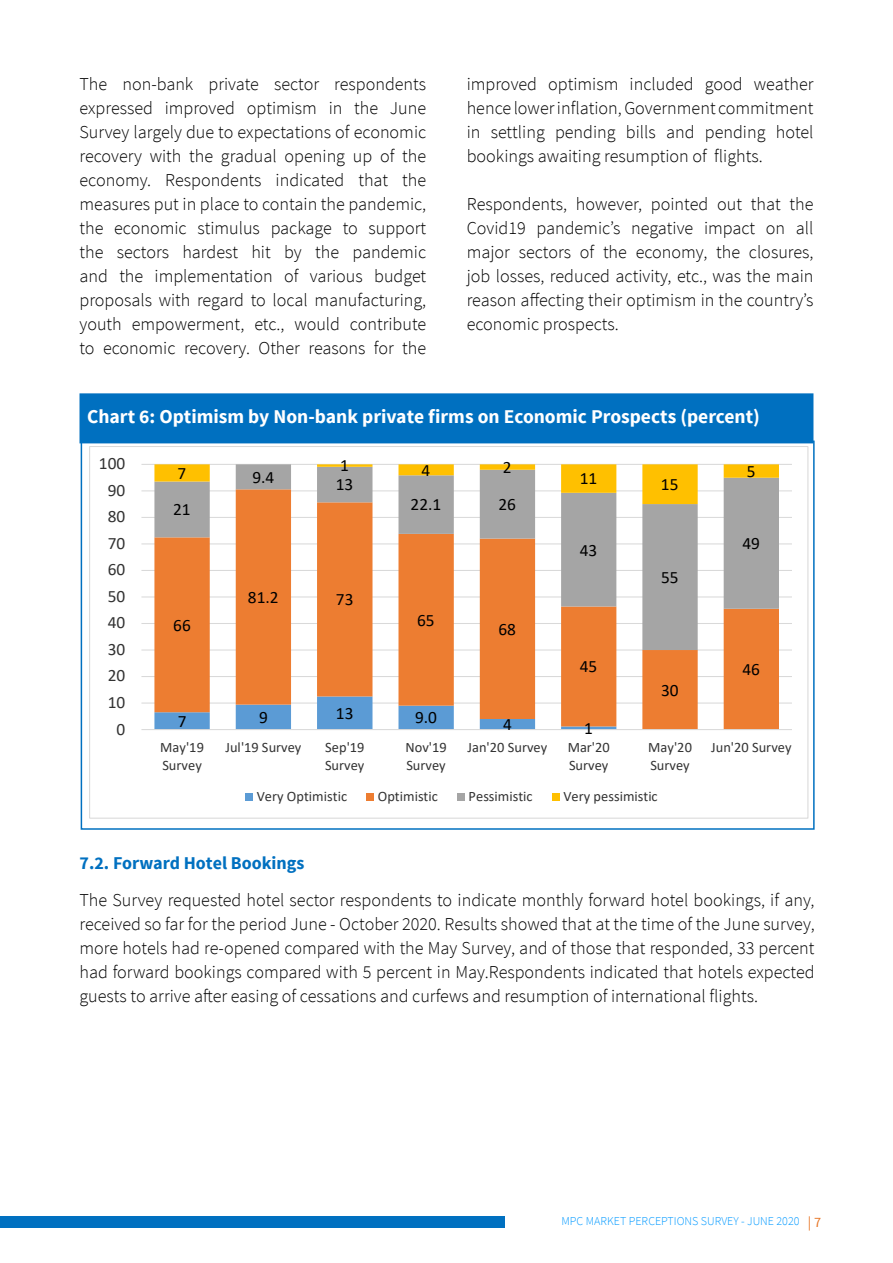
<style>
.page{position:relative;width:893px;height:1263px;background:#fff}
.page>*{position:absolute;margin:0;border:0;box-sizing:border-box;transform-origin:0 0}
.t1{font:700 19.5px "Source Sans Pro";color:#fff}
.t2{font:300 18.15px/24px "Source Sans Pro";color:#000;text-align:justify}
.t3{font:700 18px "Source Sans Pro";color:#0070c0}
.t4{font:17.4px "Calibri";letter-spacing:.005em;color:#000}
.t5{font:17.4px "Calibri";letter-spacing:.005em;color:#333}
.t6{font:14.4px/17.5px "Calibri";color:#333}
.t7{font:300 12px "Source Sans Pro";color:#09f}
.s1{font-weight:400;font-size:14.25px;color:#e77525}
</style>
<div class="page">
<div style="left:0;top:1217px;width:505px;height:11px;background:#0070c0"></div>
<div style="left:80px;top:393px;width:733px;height:50px;background:#0070c0;border:3px solid #0070c0"></div>
<div style="left:81px;top:441px;width:734px;height:389px;border:2px solid #0070c0"></div>
<hr style="left:141px;top:702px;width:651px;height:1px;background:#d9d9d9">
<hr style="left:141px;top:676px;width:651px;height:1px;background:#d9d9d9">
<hr style="left:141px;top:649px;width:651px;height:1px;background:#d9d9d9">
<hr style="left:141px;top:623px;width:651px;height:1px;background:#d9d9d9">
<hr style="left:141px;top:596px;width:651px;height:1px;background:#d9d9d9">
<hr style="left:141px;top:570px;width:651px;height:1px;background:#d9d9d9">
<hr style="left:141px;top:543px;width:651px;height:1px;background:#d9d9d9">
<hr style="left:141px;top:517px;width:651px;height:1px;background:#d9d9d9">
<hr style="left:141px;top:490px;width:651px;height:1px;background:#d9d9d9">
<hr style="left:141px;top:464px;width:651px;height:1px;background:#d9d9d9">
<svg style="left:154px;top:650px;width:625px;height:79px;fill:#ed7d31"></svg>
<svg style="left:154px;top:504px;width:625px;height:146px"></svg>
<svg style="left:154px;top:464px;width:625px;height:40px"></svg>
<hr style="left:141px;top:729px;width:651px;height:1px;background:#d9d9d9">
<div style="left:245px;top:792px;width:8px;height:8px;background:#5b9bd5"></div>
<div style="left:366px;top:792px;width:8px;height:8px;background:#ed7d31"></div>
<div style="left:457px;top:792px;width:8px;height:8px;background:#a5a5a5"></div>
<div style="left:552px;top:792px;width:8px;height:8px;background:#ffc000"></div>
<p class="t2" style="left:80px;top:72px;width:348px">The non-bank private sector respondents expressed improved optimism in the June Survey largely due to expectations of economic recovery with the gradual opening up of the economy. Respondents indicated that the measures put in place to contain the pandemic, the economic stimulus package to support the sectors hardest hit by the pandemic and the implementation of various budget proposals with regard to local manufacturing, youth empowerment, etc., would contribute to economic recovery. Other reasons for the</p>
<p class="t2" style="left:467px;top:72px;width:348px">improved optimism included good weather hence lower inflation, Government commitment in settling pending bills and pending hotel bookings awaiting resumption of flights.</p>
<p class="t2" style="left:467px;top:192px;width:348px">Respondents, however, pointed out that the Covid19 pandemic’s negative impact on all major sectors of the economy, the closures, job losses, reduced activity, etc., was the main reason affecting their optimism in the country’s economic prospects.</p>
<p class="t1" style="left:87px;top:404px;width:674px">Chart 6: Optimism by Non-bank private firms on Economic Prospects (percent)</p>
<p class="t5" style="left:99px;top:451px;width:28px">100</p>
<p class="t5" style="left:108px;top:478px;width:19px">90</p>
<p class="t5" style="left:108px;top:504px;width:19px">80</p>
<p class="t5" style="left:108px;top:531px;width:19px">70</p>
<p class="t5" style="left:108px;top:557px;width:19px">60</p>
<p class="t5" style="left:108px;top:584px;width:19px">50</p>
<p class="t5" style="left:108px;top:610px;width:19px">40</p>
<p class="t5" style="left:108px;top:637px;width:19px">30</p>
<p class="t5" style="left:108px;top:664px;width:19px">20</p>
<p class="t5" style="left:108px;top:690px;width:19px">10</p>
<p class="t5" style="left:116px;top:717px;width:10px">0</p>
<p class="t4" style="left:178px;top:461px;width:10px">7</p>
<p class="t4" style="left:252px;top:465px;width:23px">9.4</p>
<p class="t4" style="left:340px;top:454px;width:10px">1</p>
<p class="t4" style="left:422px;top:458px;width:10px">4</p>
<p class="t4" style="left:503px;top:455px;width:10px">2</p>
<p class="t4" style="left:336px;top:472px;width:19px">13</p>
<p class="t4" style="left:580px;top:467px;width:19px">11</p>
<p class="t4" style="left:173px;top:497px;width:19px">21</p>
<p class="t4" style="left:410px;top:493px;width:32px">22.1</p>
<p class="t4" style="left:498px;top:492px;width:19px">26</p>
<p class="t4" style="left:580px;top:538px;width:19px">43</p>
<p class="t4" style="left:248px;top:585px;width:32px">81.2</p>
<p class="t4" style="left:336px;top:587px;width:19px">73</p>
<p class="t4" style="left:173px;top:613px;width:19px">66</p>
<p class="t4" style="left:417px;top:608px;width:19px">65</p>
<p class="t4" style="left:498px;top:617px;width:19px">68</p>
<p class="t4" style="left:580px;top:654px;width:19px">45</p>
<p class="t4" style="left:178px;top:709px;width:10px">7</p>
<p class="t4" style="left:259px;top:705px;width:10px">9</p>
<p class="t4" style="left:336px;top:701px;width:19px">13</p>
<p class="t4" style="left:415px;top:706px;width:23px">9.0</p>
<p class="t4" style="left:503px;top:712px;width:10px">4</p>
<p class="t4" style="left:584px;top:716px;width:10px">1</p>
<p class="t4" style="left:661px;top:472px;width:19px">15</p>
<p class="t4" style="left:661px;top:565px;width:19px">55</p>
<p class="t4" style="left:661px;top:678px;width:19px">30</p>
<p class="t4" style="left:747px;top:459px;width:10px">5</p>
<p class="t4" style="left:742px;top:531px;width:19px">49</p>
<p class="t4" style="left:742px;top:657px;width:19px">46</p>
<p class="t6" style="left:160px;top:738px;width:45px">May'19<br>Survey</p>
<p class="t6" style="left:225px;top:738px;width:78px">Jul'19 Survey</p>
<p class="t6" style="left:325px;top:738px;width:41px">Sep'19<br>Survey</p>
<p class="t6" style="left:405px;top:738px;width:43px">Nov'19<br>Survey</p>
<p class="t6" style="left:468px;top:738px;width:81px">Jan'20 Survey</p>
<p class="t6" style="left:568px;top:738px;width:44px">Mar'20<br>Survey</p>
<p class="t6" style="left:648px;top:738px;width:45px">May'20<br>Survey</p>
<p class="t6" style="left:711px;top:738px;width:82px">Jun'20 Survey</p>
<p class="t6" style="left:257px;top:787px;width:92px">Very Optimistic</p>
<p class="t6" style="left:378px;top:787px;width:61px">Optimistic</p>
<p class="t6" style="left:469px;top:787px;width:65px">Pessimistic</p>
<p class="t6" style="left:563px;top:787px;width:96px">Very pessimistic</p>
<p class="t3" style="left:80px;top:851px;width:226px">7.2. Forward Hotel Bookings</p>
<p class="t2" style="left:80px;top:888px;width:737px">The Survey requested hotel sector respondents to indicate monthly forward hotel bookings, if any, received so far for the period June - October 2020. Results showed that at the time of the June survey, more hotels had re-opened compared with the May Survey, and of those that responded, 33 percent had forward bookings compared with 5 percent in May.Respondents indicated that hotels expected guests to arrive after easing of cessations and curfews and resumption of international flights.</p>
<p class="t7" style="left:561px;top:1214px;width:261px">MPC MARKET PERCEPTIONS SURVEY - JUNE 2020 <span class="s1">| 7</span></p>
</div>
